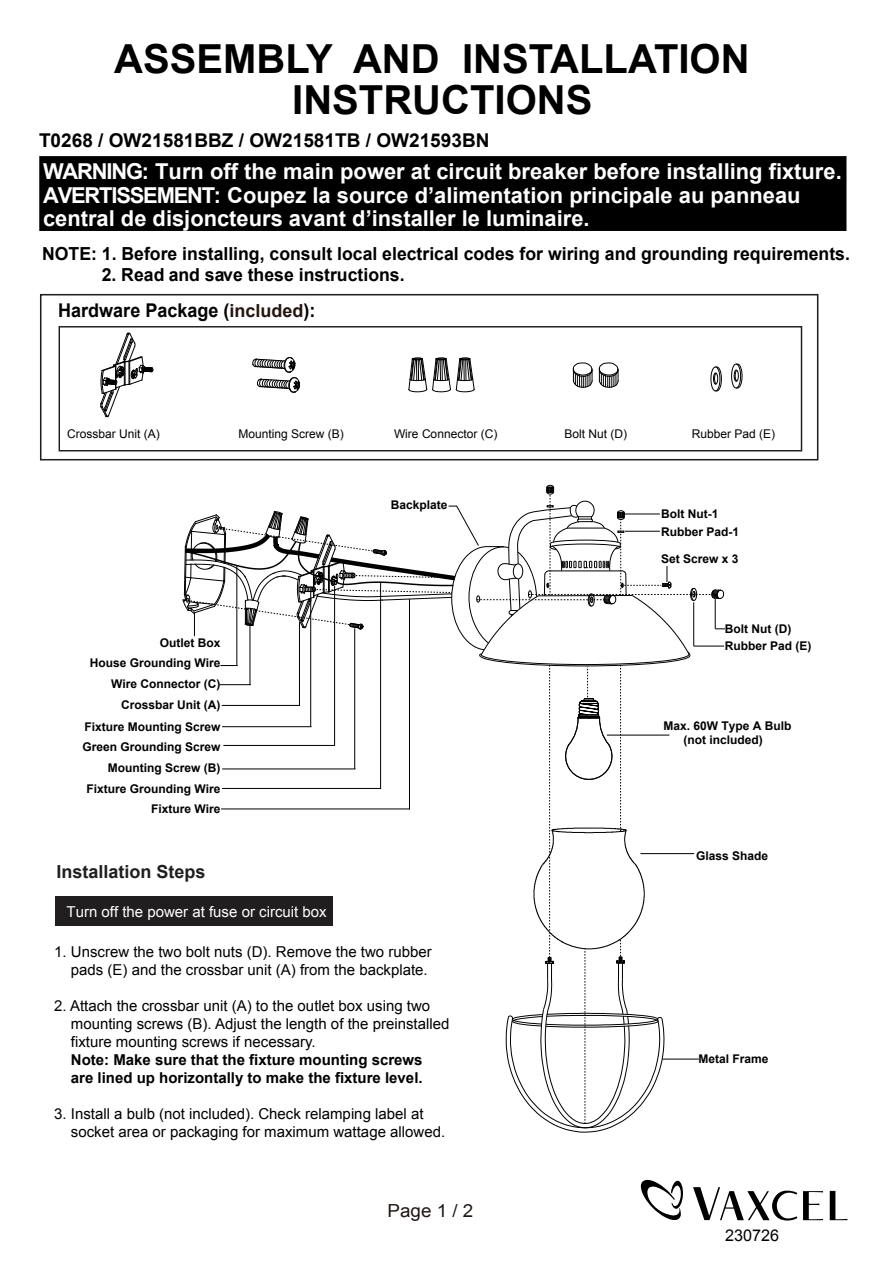
<style>
.page{position:relative;width:893px;height:1263px;background:#fff}
.page>*{position:absolute;margin:0;border:0;box-sizing:border-box;transform-origin:0 0}
.t1{font:700 40.05px/41.1px "Arial";color:#000;text-align:center}
.t2{font:700 21.9px/23.2px "Arial";color:#fff}
.t3{font:700 20.4px/22px "Arial";color:#fff;scale:.9 1}
.t4{font:700 19.05px "Arial";color:#000}
.t5{font:700 18.9px "Arial";color:#030303;scale:.95 1}
.t6{font:700 18px "Arial";color:#000}
.t7{font:700 18px "Arial";color:#211e20}
.t8{font:18px "Arial";color:#211814;scale:1.05 1}
.t9{font:16.2px "Arial";color:#000}
.t10{font:15px/18px "Arial";color:#000}
.t11{font:700 15px/18px "Arial";color:#000}
.t12{font:15px "Arial";color:#fff}
.t13{font:700 12px/20.1px "Arial";color:#000}
.t14{font:12px "Arial";color:#000}
.s1{font-size:18px;color:#241510}
</style>
<div class="page">
<div style="left:40px;top:294px;width:778px;height:166px;border:2px solid #211e20"></div>
<div style="left:59px;top:326px;width:743px;height:125px;border:1px solid #211e20"></div>
<svg style="left:408px;top:358px;width:67px;height:34px"></svg>
<svg style="left:252px;top:357px;width:48px;height:36px"></svg>
<svg style="left:710px;top:366px;width:12px;height:26px"></svg>
<svg style="left:731px;top:364px;width:11px;height:25px"></svg>
<div style="left:42px;top:159px;width:801px;height:69px;background:#000"></div>
<div style="left:39px;top:156px;width:807px;height:75px;border:6px solid #000"></div>
<svg style="left:100px;top:333px;width:54px;height:84px"></svg>
<svg style="left:183px;top:485px;width:542px;height:647px"></svg>
<div style="left:55px;top:896px;width:278px;height:29px;background:#211e20"></div>
<svg style="left:573px;top:363px;width:20px;height:25px"></svg>
<svg style="left:599px;top:363px;width:20px;height:25px"></svg>
<svg style="left:830px;top:1191px;width:17px;height:29px"></svg>
<svg style="left:693px;top:1187px;width:104px;height:34px"></svg>
<svg style="left:803px;top:1191px;width:20px;height:29px"></svg>
<svg style="left:641px;top:1180px;width:42px;height:40px"></svg>
<h1 class="t1" style="left:114px;top:40px;width:637px">ASSEMBLY AND INSTALLATION<br>INSTRUCTIONS</h1>
<p class="t4" style="left:39px;top:128px;width:452px">T0268 / OW21581BBZ / OW21581TB / OW21593BN</p>
<h3 class="t3" style="left:258px;top:159px;width:646px">TO AVOID RISK OF ELECTRICAL SHOCK, BE SURE TO SHUT OFF<br>POWER BEFORE INSTALLING OR SERVICING THIS FIXTURE.</h3>
<h2 class="t2" style="left:43px;top:161px;width:800px">WARNING: Turn off the main power at circuit breaker before installing fixture.<br>AVERTISSEMENT: Coupez la source d’alimentation principale au panneau central de disjoncteurs avant d’installer le luminaire.</h2>
<p class="t6" style="left:42px;top:241px;width:809px">NOTE: 1. Before installing, consult local electrical codes for wiring and grounding requirements.</p>
<p class="t6" style="left:102px;top:263px;width:304px">2. Read and save these instructions.</p>
<p class="t5" style="left:58px;top:297px;width:272px">Hardware Package (<span class="s1">included</span>):</p>
<p class="t14" style="left:67px;top:426px;width:94px">Crossbar Unit (A)</p>
<p class="t14" style="left:238px;top:426px;width:107px">Mounting Screw (B)</p>
<p class="t14" style="left:394px;top:426px;width:105px">Wire Connector (C)</p>
<p class="t14" style="left:564px;top:426px;width:64px">Bolt Nut (D)</p>
<p class="t14" style="left:692px;top:426px;width:85px">Rubber Pad (E)</p>
<p class="t13" style="left:160px;top:633px;width:62px">Outlet Box</p>
<p class="t13" style="left:90px;top:654px;width:132px">House Grounding Wire</p>
<p class="t13" style="left:111px;top:674px;width:111px">Wire Connector (C)</p>
<p class="t13" style="left:121px;top:695px;width:101px">Crossbar Unit (A)</p>
<p class="t13" style="left:82px;top:717px;width:140px">Fixture Mounting Screw<br>Green Grounding Screw</p>
<p class="t13" style="left:108px;top:758px;width:114px">Mounting Screw (B)</p>
<p class="t13" style="left:86px;top:779px;width:136px">Fixture Grounding Wire</p>
<p class="t13" style="left:151px;top:799px;width:71px">Fixture Wire</p>
<p class="t7" style="left:57px;top:860px;width:151px">Installation Steps</p>
<p class="t12" style="left:67px;top:902px;width:262px">Turn off the power at fuse or circuit box</p>
<p class="t13" style="left:391px;top:495px;width:58px">Backplate</p>
<p class="t10" style="left:54px;top:943px;width:379px;text-align:right">1. Unscrew the two bolt nuts (D). Remove the two rubber pads (E) and the crossbar unit (A) from the backplate.</p>
<p class="t10" style="left:71px;top:997px;width:380px;text-indent:-17px">2. Attach the crossbar unit (A) to the outlet box using two mounting screws (B). Adjust the length of the preinstalled fixture mounting screws if necessary.</p>
<p class="t11" style="left:71px;top:1051px;width:353px">Note: Make sure that the fixture mounting screws are lined up horizontally to make the fixture level.</p>
<p class="t10" style="left:71px;top:1105px;width:376px;text-indent:-17px">3. Install a bulb (not included). Check relamping label at socket area or packaging for maximum wattage allowed.</p>
<p class="t8" style="left:388px;top:1199px;width:83px">Page 1 / 2</p>
<p class="t13" style="left:661px;top:505px;width:80px;line-height:18.3px">Bolt Nut-1<br>Rubber Pad-1</p>
<p class="t13" style="left:661px;top:549px;width:79px">Set Screw x 3</p>
<p class="t13" style="left:725px;top:619px;width:68px">Bolt Nut (D)</p>
<p class="t13" style="left:725px;top:637px;width:88px">Rubber Pad (E)</p>
<p class="t13" style="left:683px;top:718px;width:110px;line-height:14.4px;text-indent:-20px">Max. 60W Type A Bulb (not included)</p>
<p class="t13" style="left:696px;top:846px;width:74px">Glass Shade</p>
<p class="t13" style="left:699px;top:1049px;width:72px">Metal Frame</p>
<p class="t9" style="left:725px;top:1225px;width:55px">230726</p>
</div>
